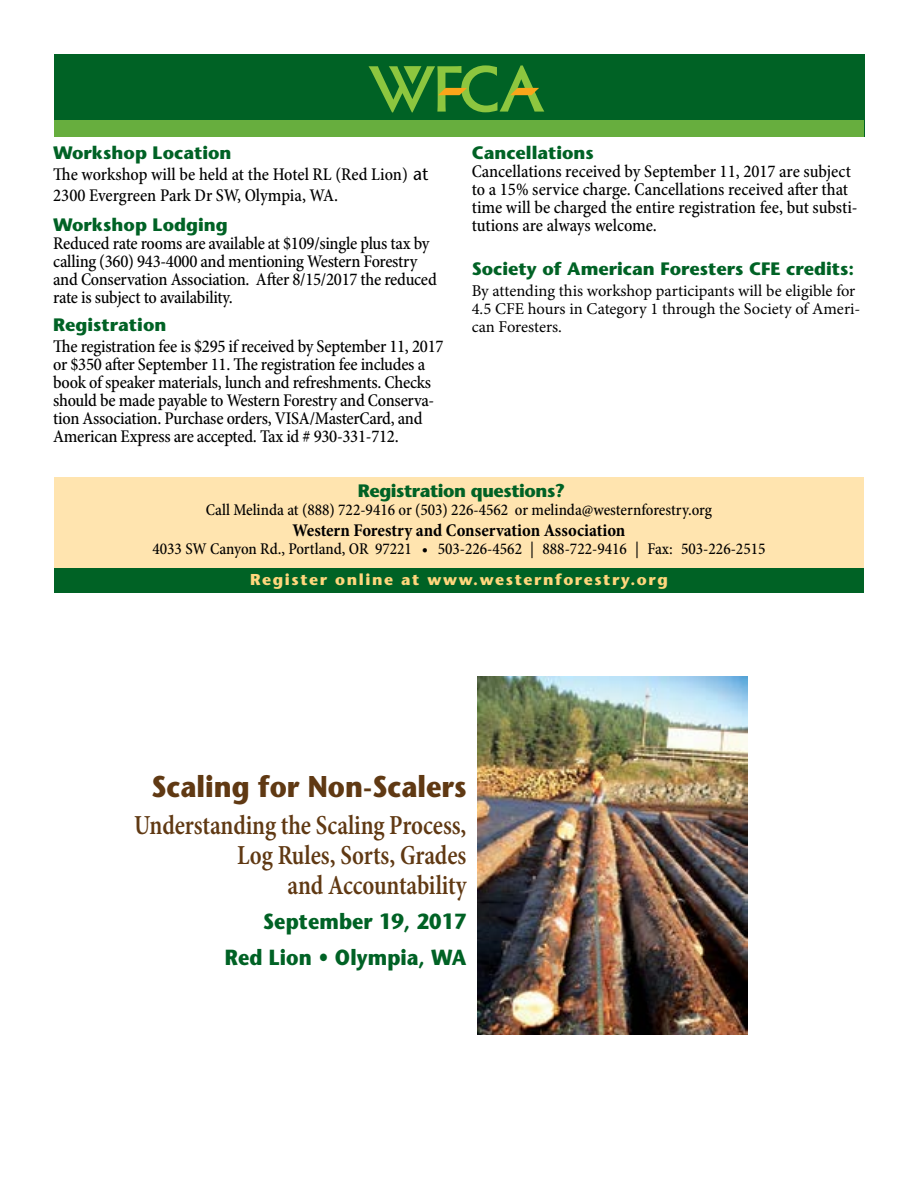
<style>
.page{position:relative;width:918px;height:1188px;background:#fff}
.page>*{position:absolute;margin:0;border:0;box-sizing:border-box;transform-origin:0 0}
.t1{font:700 30px "Stone Sans Std";color:#603913;scale:.9 1}
.t2{font:600 condensed 27.75px/29.8px "Minion Pro";letter-spacing:-.005em;color:#603913;text-align:right;scale:.9 1}
.t3{font:700 21.9px/35.2px "Stone Sans Std";letter-spacing:.005em;color:#006225;text-align:right;scale:.9 1}
.t4{font:500 condensed 18px/18px "Minion Pro";letter-spacing:-.015em;color:#000}
.t5{font:700 18px "Stone Sans Std";color:#006225}
.t6{font:700 condensed 18px "Minion Pro";letter-spacing:-.005em;color:#000}
.t7{font:700 18px "Stone Sans Std";letter-spacing:-.025em;color:#006225}
.t8{font:500 condensed 16.5px "Minion Pro";color:#000}
.t9{font:16.5px/18px "Minion Pro";color:#000}
.t10{font:700 15.75px "Stone Sans Std";letter-spacing:.1em;color:#ffd77d}
.s1{font-family:"Stone Sans Std";font-stretch:normal}
.s2{font-weight:700}
</style>
<div class="page">
<div style="left:55px;top:54px;width:810px;height:82px;background:#006225"></div>
<div style="left:54px;top:120px;width:810px;height:16px;background:#67ae3e"></div>
<svg style="left:369px;top:65px;width:175px;height:47px"></svg>
<div style="left:54px;top:477px;width:810px;height:95px;background:#ffe4af"></div>
<div style="left:54px;top:568px;width:810px;height:24px;background:#006225"></div>
<img style="left:477px;top:676px;width:270px;height:359px">
<p class="t5" style="left:53px;top:142px;width:180px">Workshop Location</p>
<p class="t4" style="left:53px;top:165px;width:376px;line-height:21px">The workshop will be held at the Hotel RL (Red Lion) <span class="s1">at<br></span>2300 Evergreen Park Dr SW, Olympia, WA.</p>
<p class="t5" style="left:53px;top:214px;width:176px">Workshop Lodging</p>
<p class="t4" style="left:53px;top:235px;width:385px">Reduced rate rooms are available at $109/single plus tax by calling (360) 943-4000 and mentioning Western Forestry and Conservation Association. After 8/15/2017 the reduced rate is subject to availability.</p>
<p class="t5" style="left:53px;top:314px;width:115px">Registration</p>
<p class="t4" style="left:53px;top:338px;width:392px">The registration fee is $295 if received by September 11, 2017 or $350 after September 11. The registration fee includes a book of speaker materials, lunch and refreshments. Checks should be made payable to Western Forestry and Conserva&shy;tion Association. Purchase orders, VISA/MasterCard, and American Express are accepted. Tax id # 930-331-712.</p>
<p class="t5" style="left:472px;top:142px;width:124px">Cancellations</p>
<p class="t4" style="left:472px;top:163px;width:387px">Cancellations received by September 11, 2017 are subject to a 15% service charge. Cancellations received after that time will be charged the entire registration fee, but substi&shy;tutions are always welcome.</p>
<p class="t5" style="left:472px;top:258px;width:384px">Society of American Foresters CFE credits:</p>
<p class="t9" style="left:472px;top:282px;width:390px">By attending this workshop participants will be eligible for<br>4.5 CFE hours in Category 1 through the Society of Ameri&shy;can Foresters.</p>
<p class="t7" style="left:358px;top:480px;width:209px">Registration questions?</p>
<p class="t8" style="left:206px;top:500px;width:508px">Call Melinda at (888) 722-9416 or (503) 226-4562 or melinda@westernforestry.org</p>
<p class="t6" style="left:293px;top:520px;width:334px">Western Forestry and Conservation Association</p>
<p class="t8" style="left:152px;top:539px;width:615px">4033 SW Canyon Rd., Portland, OR 97221 <span class="s2">•</span> 503-226-4562 | 888-722-9416 | Fax: 503-226-2515</p>
<p class="t10" style="left:250px;top:570px;width:419px">Register online at www.westernforestry.org</p>
<h1 class="t1" style="left:152px;top:769px;width:351px">Scaling for Non-Scalers</h1>
<h2 class="t2" style="left:134px;top:812px;width:371px">Understanding the Scaling Process,<br>Log Rules, Sorts, Grades<br>and Accountability</h2>
<p class="t3" style="left:225px;top:904px;width:270px">September 19, 2017<br>Red Lion • Olympia, WA</p>
</div>
